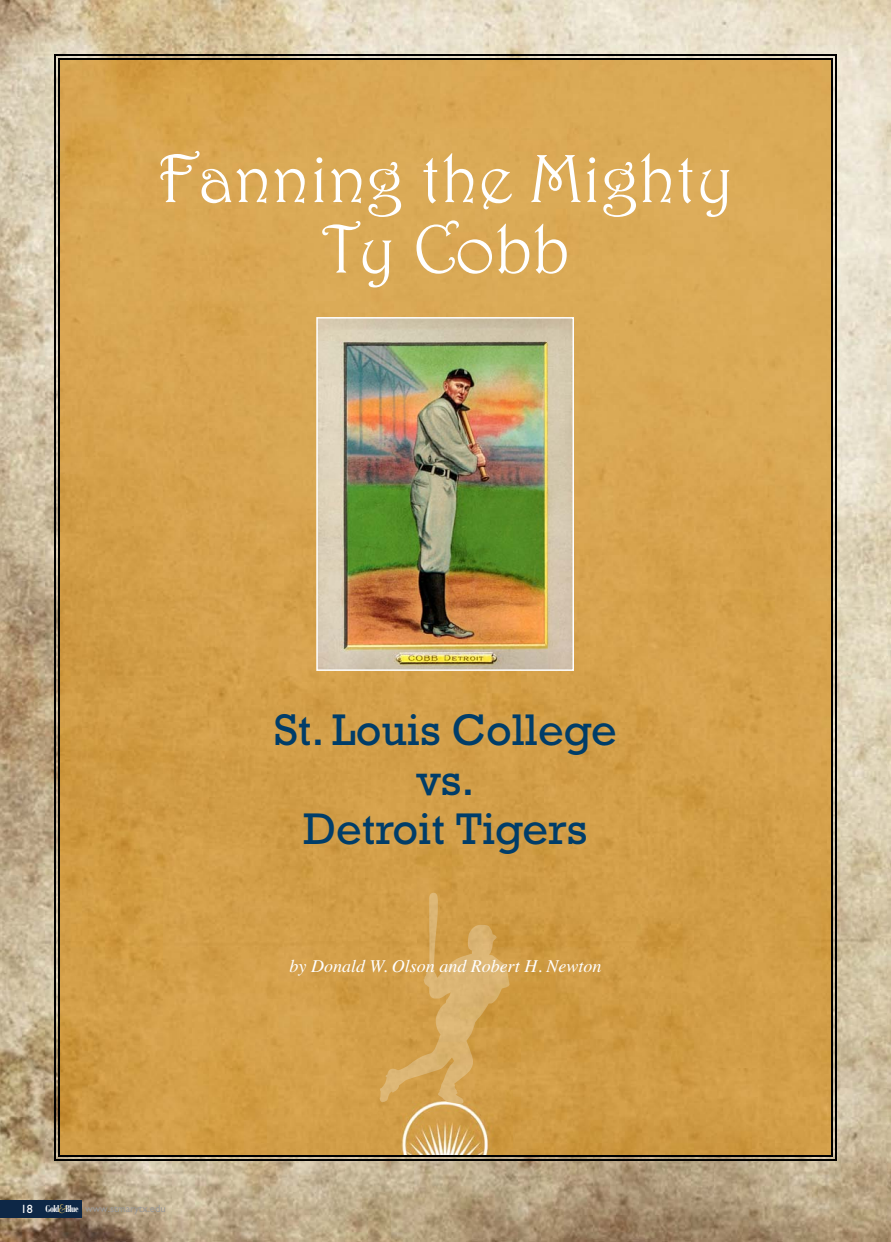
<style>
.page{position:relative;width:891px;height:1242px;background:#fff}
.page>*{position:absolute;margin:0;border:0;box-sizing:border-box;transform-origin:0 0}
.t1{font:69px/70.5px "Harrington";color:#fff;text-align:center}
.t2{font:45px/49.5px "Rockwell";color:#003d69;text-align:center}
.t3{font:italic 18px "Times";color:#fff}
.t4{font:10.5px "Gill Sans";color:#999}
.s1{font-size:12px;color:#fff}
.s2{font-family:"Bauer Bodoni";font-weight:900;font-size:9.75px;color:#fff}
.s3{font-family:"Bernhard Modern";font-size:13.5px;color:#bca459}
</style>
<div class="page">
<img style="left:0;top:0;width:891px;height:1242px">
<img style="left:61px;top:61px;width:769px;height:1093px">
<div style="left:0;top:1200px;width:82px;height:17px;background:#0d2746"></div>
<img style="left:378px;top:1091px;width:135px;height:64px">
<img style="left:319px;top:320px;width:252px;height:348px">
<div style="left:316px;top:317px;width:258px;height:354px;border:2px solid #fff"></div>
<img style="left:380px;top:893px;width:130px;height:198px">
<img style="left:380px;top:1091px;width:84px;height:13px">
<h1 class="t1" style="left:157px;top:143px;width:579px">Fanning the Mighty<br>Ty Cobb</h1>
<h2 class="t2" style="left:274px;top:705px;width:344px">St. Louis College vs.<br>Detroit Tigers</h2>
<p class="t4" style="left:21px;top:1202px;width:146px"><span class="s1">18</span> <span class="s2">Gold</span><span class="s3">&amp;</span><span class="s2">Blue</span> www.stmarytx.edu</p>
<p class="t3" style="left:290px;top:956px;width:313px">by Donald W. Olson and Robert H. Newton</p>
</div>
